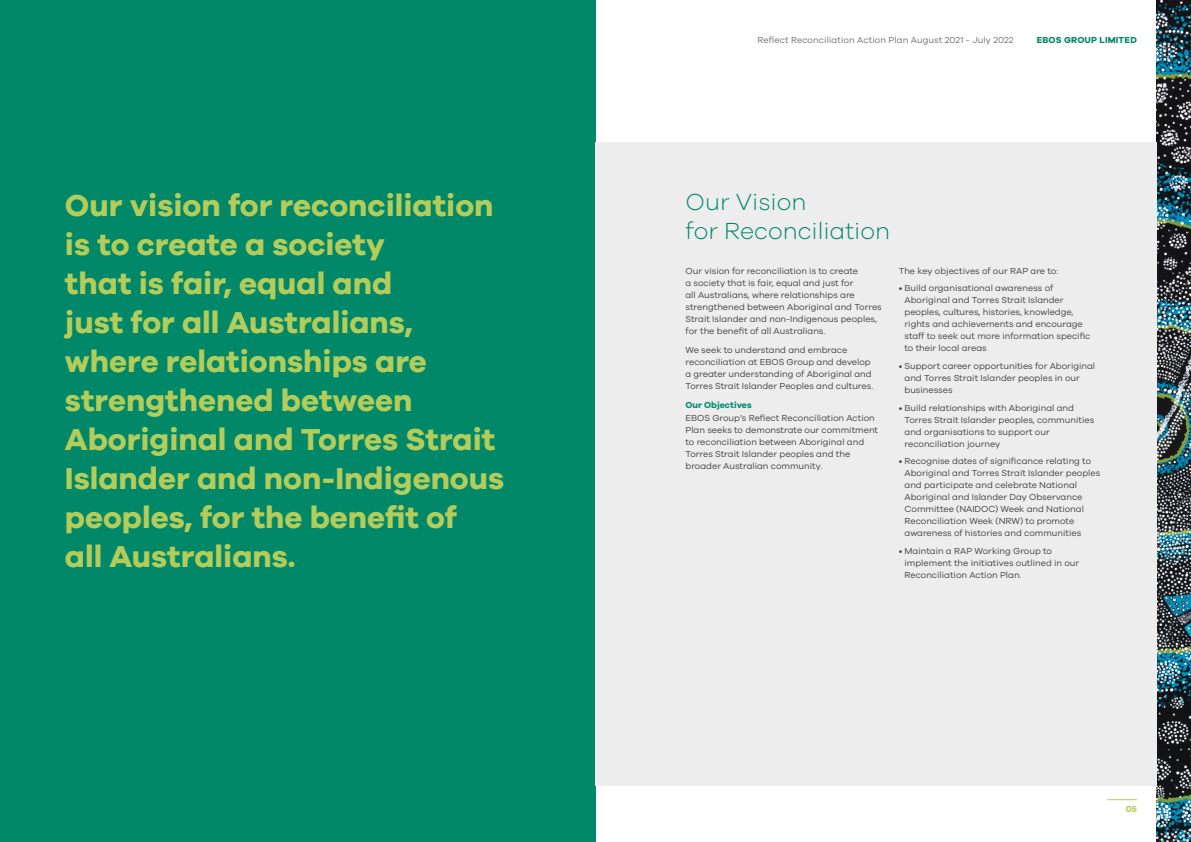
<style>
.page{position:relative;width:1191px;height:842px;background:#fff}
.page>*{position:absolute;margin:0;border:0;box-sizing:border-box;transform-origin:0 0}
.t1{font:700 31.3px/39.1px "Galano Grotesque";color:#b3cc5a}
.t2{font:300 24px/28.8px "Galano Grotesque";color:#008869}
.t3{font:9px/12px "Galano Grotesque";color:#414042}
.t4{font:9px "Galano Grotesque";letter-spacing:.01em;color:#6d6e71}
.t5{font:700 9px "Galano Grotesque";letter-spacing:.02em;color:#008869}
.t6{font:700 9px "Galano Grotesque";color:#009074}
.t7{font:700 9px "Galano Grotesque";color:#b3cc5a}
</style>
<div class="page">
<hr style="left:1107px;top:799px;width:30px;height:1px;background:#b3cc5a">
<img style="left:1157px;top:0;width:34px;height:842px">
<div style="left:0;top:0;width:595px;height:842px;background:#008869"></div>
<div style="left:595px;top:142px;width:562px;height:643px;background:#ededee"></div>
<p class="t4" style="left:757px;top:34px;width:257px">Reflect Reconciliation Action Plan August 2021 - July 2022</p>
<p class="t5" style="left:1036px;top:34px;width:102px">EBOS GROUP LIMITED</p>
<p class="t1" style="left:65px;top:185px;width:441px">Our vision for reconciliation is to create a society<br>that is fair, equal and<br>just for all Australians, where relationships are strengthened between<br>Aboriginal and Torres Strait<br>Islander and non-Indigenous peoples, for the benefit of<br>all Australians.</p>
<h2 class="t2" style="left:685px;top:187px;width:206px">Our Vision<br>for Reconciliation</h2>
<p class="t3" style="left:685px;top:264px;width:198px">Our vision for reconciliation is to create<br>a society that is fair, equal and just for<br>all Australians, where relationships are strengthened between Aboriginal and Torres Strait Islander and non-Indigenous peoples, for the benefit of all Australians.</p>
<p class="t3" style="left:685px;top:343px;width:189px">We seek to understand and embrace reconciliation at EBOS Group and develop a greater understanding of Aboriginal and Torres Strait Islander Peoples and cultures.</p>
<p class="t6" style="left:685px;top:399px;width:68px">Our Objectives</p>
<p class="t3" style="left:685px;top:412px;width:194px">EBOS Group’s Reflect Reconciliation Action Plan seeks to demonstrate our commitment to reconciliation between Aboriginal and Torres Strait Islander peoples and the broader Australian community.</p>
<p class="t3" style="left:898px;top:264px;width:161px">The key objectives of our RAP are to:</p>
<p class="t3" style="left:904px;top:282px;width:187px;text-indent:-6px">• Build organisational awareness of Aboriginal and Torres Strait Islander peoples, cultures, histories, knowledge, rights and achievements and encourage staff to seek out more information specific to their local areas</p>
<p class="t3" style="left:904px;top:360px;width:192px;text-indent:-6px">• Support career opportunities for Aboriginal and Torres Strait Islander peoples in our businesses</p>
<p class="t3" style="left:904px;top:401px;width:191px;text-indent:-6px">• Build relationships with Aboriginal and Torres Strait Islander peoples, communities and organisations to support our reconciliation journey</p>
<p class="t3" style="left:904px;top:455px;width:197px;text-indent:-6px">• Recognise dates of significance relating to Aboriginal and Torres Strait Islander peoples and participate and celebrate National Aboriginal and Islander Day Observance Committee (NAIDOC) Week and National Reconciliation Week (NRW) to promote awareness of histories and communities</p>
<p class="t3" style="left:904px;top:545px;width:176px;text-indent:-6px">• Maintain a RAP Working Group to implement the initiatives outlined in our<br>Reconciliation Action Plan.</p>
<p class="t7" style="left:1125px;top:804px;width:13px">05</p>
</div>
